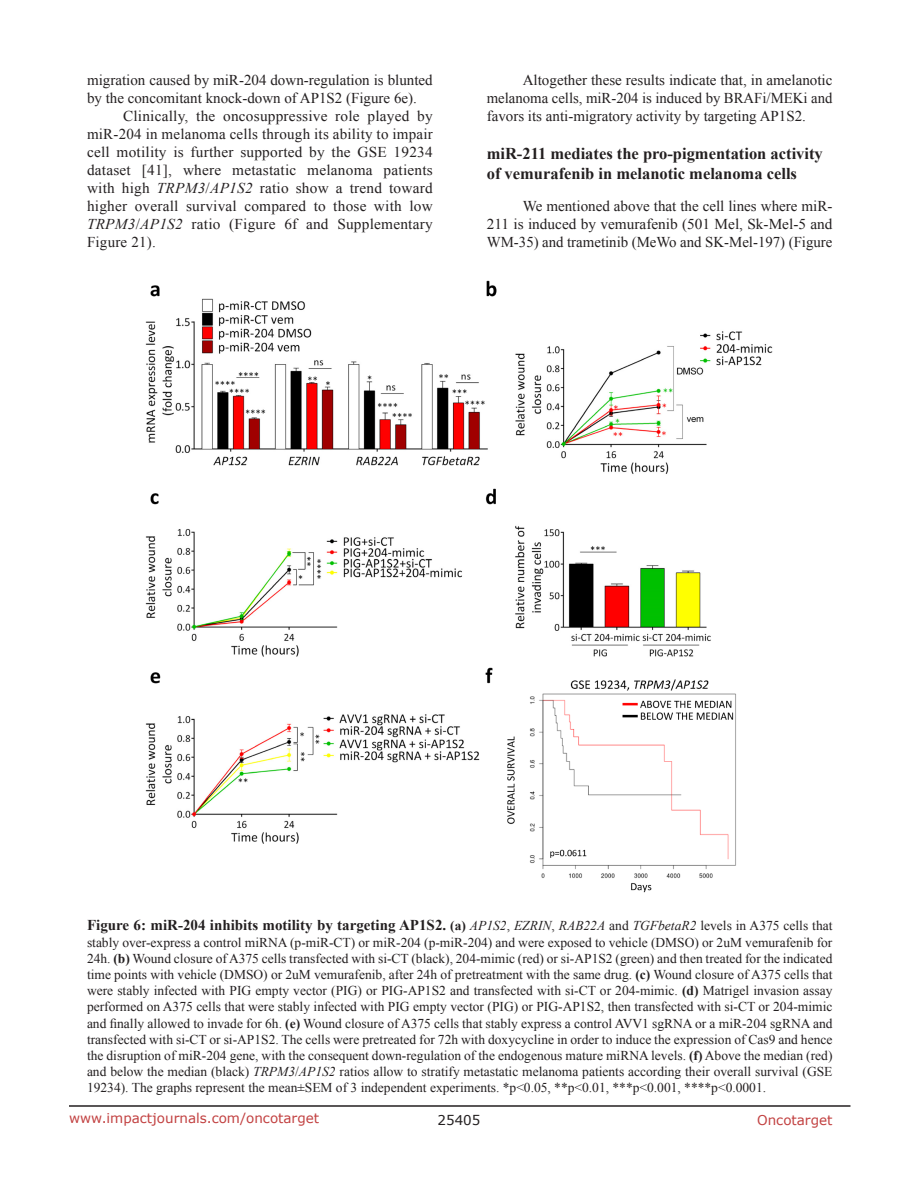
<style>
.page{position:relative;width:918px;height:1188px;background:#fff}
.page>*{position:absolute;margin:0;border:0;box-sizing:border-box;transform-origin:0 0}
.SubHeading{font:700 16.5px/19.8px "Times New Roman";color:#231f20}
.BodyText{font:15px/18px "Times New Roman";color:#231f20;text-align:justify}
.figuretext{font:700 15px "Times New Roman";color:#231f20}
.figuretext-2{font:13.5px/16.2px "Times New Roman";color:#231f20;text-align:justify}
.t1{font:13.5px "Verdana";color:#c24141}
.t2{font:13.5px "Verdana";color:#231f20}
.s1{font-style:italic}
.s2{font-size:13.5px}
.s3{font-weight:400;font-style:italic;font-size:13.5px}
.s4{font-weight:400;font-size:13.5px}
.s5{font-weight:700}
</style>
<div class="page">
<hr style="left:69px;top:1105px;width:781px;height:2px;background:#231f20">
<img style="left:145px;top:280px;width:628px;height:613px">
<p class="BodyText" style="left:87px;top:71px;width:347px">migration caused by miR-204 down-regulation is blunted by the concomitant knock-down of AP1S2 (Figure 6e).</p>
<p class="BodyText" style="left:87px;top:107px;width:347px;text-indent:36px">Clinically, the oncosuppressive role played by miR-204 in melanoma cells through its ability to impair cell motility is further supported by the GSE 19234 dataset [41], where metastatic melanoma patients with high <span class="s1">TRPM3</span>/<span class="s1">AP1S2</span> ratio show a trend toward higher overall survival compared to those with low <span class="s1">TRPM3</span>/<span class="s1">AP1S2</span> ratio (Figure 6f and Supplementary Figure 21).</p>
<p class="BodyText" style="left:487px;top:71px;width:347px;text-indent:36px">Altogether these results indicate that, in amelanotic melanoma cells, miR-204 is induced by BRAFi/MEKi and favors its anti-migratory activity by targeting AP1S2.</p>
<p class="SubHeading" style="left:487px;top:143px;width:338px">miR-211 mediates the pro-pigmentation activity of vemurafenib in melanotic melanoma cells</p>
<p class="BodyText" style="left:487px;top:196px;width:347px;text-indent:36px">We mentioned above that the cell lines where miR-211 is induced by vemurafenib (501 Mel, Sk-Mel-5 and WM-35) and trametinib (MeWo and SK-Mel-197) (Figure</p>
<p class="figuretext" style="left:87px;top:915px;width:747px">Figure 6: miR-204 inhibits motility by targeting AP1S2. <span class="s2">(a)</span> <span class="s3">AP1S2</span><span class="s4">,</span> <span class="s3">EZRIN</span><span class="s4">,</span> <span class="s3">RAB22A</span> <span class="s4">and</span> <span class="s3">TGFbetaR2</span> <span class="s4">levels in A375 cells that</span></p>
<p class="figuretext-2" style="left:87px;top:934px;width:747px">stably over-express a control miRNA (p-miR-CT) or miR-204 (p-miR-204) and were exposed to vehicle (DMSO) or 2uM vemurafenib for 24h. <span class="s5">(b)</span> Wound closure of A375 cells transfected with si-CT (black), 204-mimic (red) or si-AP1S2 (green) and then treated for the indicated time points with vehicle (DMSO) or 2uM vemurafenib, after 24h of pretreatment with the same drug. <span class="s5">(c)</span> Wound closure of A375 cells that were stably infected with PIG empty vector (PIG) or PIG-AP1S2 and transfected with si-CT or 204-mimic. <span class="s5">(d)</span> Matrigel invasion assay performed on A375 cells that were stably infected with PIG empty vector (PIG) or PIG-AP1S2, then transfected with si-CT or 204-mimic and finally allowed to invade for 6h. <span class="s5">(e)</span> Wound closure of A375 cells that stably express a control AVV1 sgRNA or a miR-204 sgRNA and transfected with si-CT or si-AP1S2. The cells were pretreated for 72h with doxycycline in order to induce the expression of Cas9 and hence the disruption of miR-204 gene, with the consequent down-regulation of the endogenous mature miRNA levels. <span class="s5">(f)</span> Above the median (red) and below the median (black) <span class="s1">TRPM3</span>/<span class="s1">AP1S2</span> ratios allow to stratify metastatic melanoma patients according their overall survival (GSE 19234). The graphs represent the mean±SEM of 3 independent experiments. *p&lt;0.05, **p&lt;0.01, ***p&lt;0.001, ****p&lt;0.0001.</p>
<p class="t1" style="left:69px;top:1109px;width:252px">www.impactjournals.com/oncotarget</p>
<p class="t2" style="left:438px;top:1111px;width:44px">25405</p>
<p class="t1" style="left:757px;top:1111px;width:77px">Oncotarget</p>
</div>
